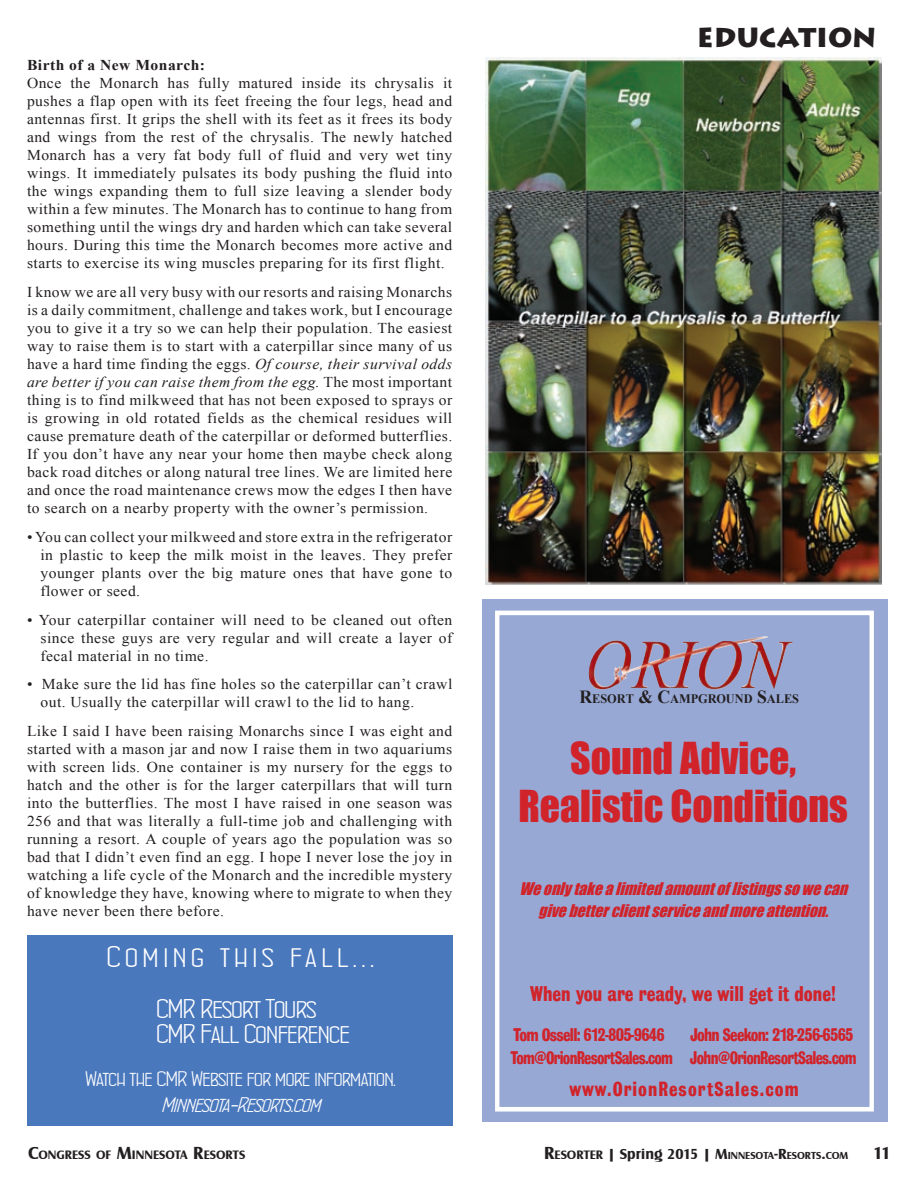
<style>
.page{position:relative;width:918px;height:1188px;background:#fff}
.page>*{position:absolute;margin:0;border:0;box-sizing:border-box;transform-origin:0 0}
.t1{font:40.5px/48.6px "Impact";color:#d1232a;text-align:center}
.t2{font:30px "Concurso Italian BTN Wide";letter-spacing:.15em;color:#fff}
.t3{font:700 27.45px "Times New Roman";color:#231f20}
.t4{font:27px/25.5px "Concurso Italian BTN Wide";letter-spacing:-.02em;color:#fff}
.t5{font:900 27px "Lithos Pro";color:#231f20}
.t6{font:22.2px "Grotesque No 9 T";color:#d1232a}
.t7{font:21.45px "Grotesque No 9 T";letter-spacing:.05em;color:#d1232a}
.t8{font:21px "Concurso Italian BTN Wide";letter-spacing:-.02em;color:#fff}
.t9{font:italic 21px "Concurso Italian BTN Wide";color:#fff}
.t10{font:19.05px/23px "Grotesque No 9 T";letter-spacing:-.04em;color:#d1232a;text-align:right}
.t11{font:700 18px "Castle T";color:#231f20}
.t12{font:italic 16.05px/23px "Impact";color:#d1232a;text-align:center}
.t13{font:15px/18px "Times New Roman";letter-spacing:.03em;color:#231f20;text-align:justify;scale:1.04 1}
.t14{font:700 15px "Times New Roman";letter-spacing:.03em;color:#231f20;scale:1.04 1}
.t15{font:700 12.9px "Times New Roman";color:#231f20;scale:.95 1}
.t16{font:700 12.6px "Castle T";color:#231f20}
.t17{font:700 10.5px "Castle T";color:#231f20}
.s1{font-style:italic}
.s2{font-size:18.45px}
.s3{font-size:18px}
.s4{font-size:12.6px}
.s5{font-size:15px}
</style>
<div class="page">
<div style="left:482px;top:599px;width:406px;height:523px;background:#97a8d5"></div>
<div style="left:495px;top:611px;width:379px;height:500px;border:4px solid #fff"></div>
<img style="left:588px;top:636px;width:205px;height:54px">
<img style="left:486px;top:58px;width:395px;height:527px">
<div style="left:27px;top:935px;width:426px;height:191px;background:#4a78bd"></div>
<p class="t14" style="left:27px;top:55px;width:173px">Birth of a New Monarch:</p>
<p class="t13" style="left:27px;top:74px;width:410px">Once the Monarch has fully matured inside its chrysalis it pushes a flap open with its feet freeing the four legs, head and antennas first. It grips the shell with its feet as it frees its body and wings from the rest of the chrysalis. The newly hatched Monarch has a very fat body full of fluid and very wet tiny wings. It immediately pulsates its body pushing the fluid into the wings expanding them to full size leaving a slender body within a few minutes. The Monarch has to continue to hang from something until the wings dry and harden which can take several hours. During this time the Monarch becomes more active and starts to exercise its wing muscles preparing for its first flight.</p>
<p class="t13" style="left:27px;top:283px;width:410px">I know we are all very busy with our resorts and raising Monarchs is a daily commitment, challenge and takes work, but I encourage you to give it a try so we can help their population. The easiest way to raise them is to start with a caterpillar since many of us have a hard time finding the eggs. <span class="s1">Of course, their survival odds are better if you can raise them from the egg.</span> The most important thing is to find milkweed that has not been exposed to sprays or is growing in old rotated fields as the chemical residues will cause premature death of the caterpillar or deformed butterflies.<br>If you don’t have any near your home then maybe check along back road ditches or along natural tree lines. We are limited here and once the road maintenance crews mow the edges I then have to search on a nearby property with the owner’s permission.</p>
<p class="t13" style="left:41px;top:528px;width:398px;text-indent:-14px">• You can collect your milkweed and store extra in the refrigerator in plastic to keep the milk moist in the leaves. They prefer younger plants over the big mature ones that have gone to flower or seed.</p>
<p class="t13" style="left:41px;top:610px;width:398px;text-indent:-14px">• Your caterpillar container will need to be cleaned out often since these guys are very regular and will create a layer of fecal material in no time.</p>
<p class="t13" style="left:41px;top:675px;width:398px;text-indent:-14px">• Make sure the lid has fine holes so the caterpillar can’t crawl out. Usually the caterpillar will crawl to the lid to hang.</p>
<p class="t13" style="left:27px;top:722px;width:411px">Like I said I have been raising Monarchs since I was eight and started with a mason jar and now I raise them in two aquariums with screen lids. One container is my nursery for the eggs to hatch and the other is for the larger caterpillars that will turn into the butterflies. The most I have raised in one season was 256 and that was literally a full-time job and challenging with running a resort. A couple of years ago the population was so bad that I didn’t even find an egg. I hope I never lose the joy in watching a life cycle of the Monarch and the incredible mystery of knowledge they have, knowing where to migrate to when they have never been there before.</p>
<h2 class="t2" style="left:107px;top:943px;width:269px">Coming this fall...</h2>
<h3 class="t4" style="left:156px;top:997px;width:195px">CMR Resort Tours<br>CMR Fall Conference</h3>
<h3 class="t8" style="left:85px;top:1069px;width:313px">Watch the CMR Website for more information.</h3>
<h3 class="t9" style="left:161px;top:1095px;width:166px">Minnesota-Resorts.com</h3>
<h3 class="t5" style="left:697px;top:20px;width:181px">EDUCATION</h3>
<p class="t15" style="left:579px;top:689px;width:233px"><span class="s2">R</span>ESORT <span class="s2">&amp; C</span>AMPGROUND <span class="s2">S</span>ALES</p>
<h1 class="t1" style="left:518px;top:732px;width:331px">Sound Advice,<br>Realistic Conditions</h1>
<p class="t12" style="left:519px;top:876px;width:335px">Weonlytakealimitedamountoflistingssowecan givebetterclientserviceandmoreattention.</p>
<h3 class="t6" style="left:530px;top:981px;width:307px">When you are ready, we will get it done!</h3>
<p class="t10" style="left:511px;top:1024px;width:347px">John Seekon: 218-256-6565<br>Tom@OrionResortSales.com John@OrionResortSales.com</p>
<p class="t10" style="left:514px;top:1024px;width:153px">Tom Ossell: 612-805-9646</p>
<h3 class="t7" style="left:569px;top:1077px;width:231px">www.OrionResortSales.com</h3>
<h3 class="t3" style="left:631px;top:1125px;width:115px">PROOF 2</h3>
<p class="t16" style="left:28px;top:1147px;width:219px"><span class="s3">C</span>ONGRESS OF <span class="s3">M</span>INNESOTA <span class="s3">R</span>ESORTS</p>
<p class="t17" style="left:544px;top:1149px;width:306px"><span class="s3">R</span><span class="s4">ESORTER</span> <span class="s5">| Spring 2015 | M</span>INNESOTA<span class="s5">-R</span>ESORTS<span class="s5">.</span>COM</p>
<p class="t11" style="left:873px;top:1142px;width:19px">11</p>
</div>
